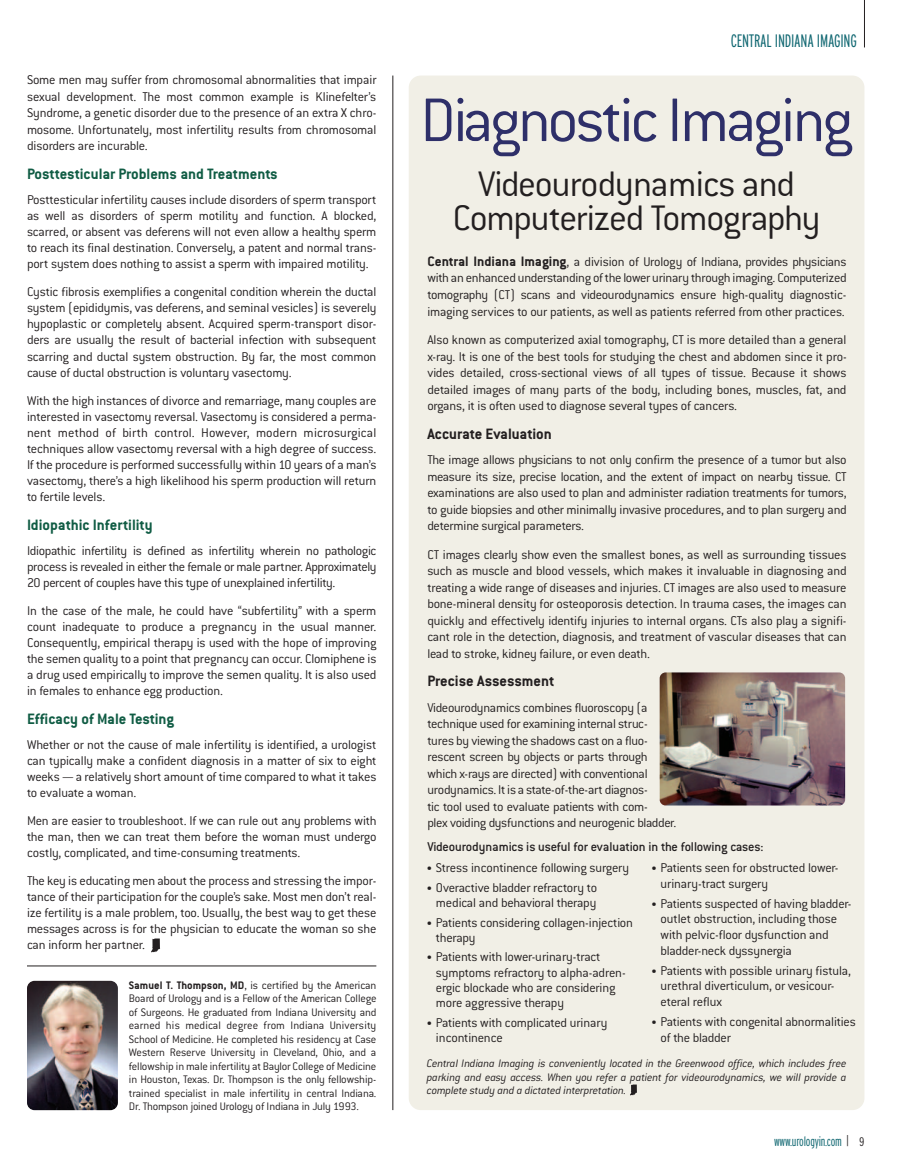
<style>
.page{position:relative;width:905px;height:1175px;background:#fff}
.page>*{position:absolute;margin:0;border:0;box-sizing:border-box;transform-origin:0 0}
.t1{font:300 67.5px "Conduit ITC";letter-spacing:-.045em;color:#2e2f69}
.t2{font:300 39px/34.5px "Conduit ITC";letter-spacing:-.03em;color:#231f20;text-align:center}
.t3{font:300 extra-condensed 18px "Interstate";letter-spacing:-.015em;color:#106771}
.t4{font:700 16.5px "Conduit ITC";color:#105c44}
.t5{font:700 16.5px "Conduit ITC";color:#231f20}
.t6{font:300 13.95px/16px "Conduit ITC";letter-spacing:-.015em;color:#231f20;text-align:justify}
.t7{font:500 13.95px "Conduit ITC";letter-spacing:-.01em;color:#231f20}
.t8{font:300 extra-condensed 13.5px "Interstate";letter-spacing:-.015em;color:#106771}
.t9{font:300 12px/13.5px "Conduit ITC";letter-spacing:-.015em;color:#231f20;text-align:justify}
.t10{font:italic 300 12px/13.5px "Conduit ITC";letter-spacing:-.015em;color:#231f20;text-align:justify}
.s1{font-weight:700}
.s2{font-weight:700;font-size:15px}
.s3{font-size:12px}
.s4{font-family:"Trade Gothic";font-stretch:normal;font-size:15px;color:#231f20}
.s5{font-family:"Trade Gothic Cond Eighteen";font-weight:400;font-stretch:normal;font-size:12px;color:#231f20}
</style>
<div class="page">
<hr style="left:864px;top:0;width:1px;height:47px;background:#231f20">
<img style="left:27px;top:980px;width:91px;height:130px;border-radius:8px">
<svg style="left:151px;top:938px;width:9px;height:14px"></svg>
<hr style="left:27px;top:965px;width:349px;height:1px;background:#231f20">
<div style="left:409px;top:76px;width:455px;height:1034px;background:#f1efe6;border-radius:12px"></div>
<hr style="left:392px;top:76px;width:1px;height:1034px;background:#231f20">
<svg style="left:630px;top:1084px;width:7px;height:11px"></svg>
<img style="left:659px;top:672px;width:186px;height:133px;border-radius:6px">
<p class="t6" style="left:27px;top:73px;width:351px;line-height:16.5px">Some men may suffer from chromosomal abnormalities that impair sexual development. The most common example is Klinefelter’s Syndrome, a genetic disorder due to the presence of an extra X chro&shy;mosome. Unfortunately, most infertility results from chromosomal disorders are incurable.</p>
<p class="t4" style="left:27px;top:169px;width:252px">Posttesticular Problems and Treatments</p>
<p class="t6" style="left:27px;top:193px;width:351px">Posttesticular infertility causes include disorders of sperm transport as well as disorders of sperm motility and function. A blocked, scarred, or absent vas deferens will not even allow a healthy sperm to reach its final destination. Conversely, a patent and normal trans&shy;port system does nothing to assist a sperm with impaired motility.</p>
<p class="t6" style="left:27px;top:285px;width:351px">Cystic fibrosis exemplifies a congenital condition wherein the ductal system (epididymis, vas deferens, and seminal vesicles) is severely hypoplastic or completely absent. Acquired sperm-transport disor&shy;ders are usually the result of bacterial infection with subsequent scarring and ductal system obstruction. By far, the most common cause of ductal obstruction is voluntary vasectomy.</p>
<p class="t6" style="left:27px;top:394px;width:351px">With the high instances of divorce and remarriage, many couples are interested in vasectomy reversal. Vasectomy is considered a perma&shy;nent method of birth control. However, modern microsurgical techniques allow vasectomy reversal with a high degree of success.<br>If the procedure is performed successfully within 10 years of a man’s vasectomy, there’s a high likelihood his sperm production will return to fertile levels.</p>
<p class="t4" style="left:27px;top:519px;width:127px">Idiopathic Infertility</p>
<p class="t6" style="left:27px;top:544px;width:351px">Idiopathic infertility is defined as infertility wherein no pathologic process is revealed in either the female or male partner. Approximately 20 percent of couples have this type of unexplained infertility.</p>
<p class="t6" style="left:27px;top:604px;width:351px">In the case of the male, he could have “subfertility” with a sperm count inadequate to produce a pregnancy in the usual manner.<br>Consequently, empirical therapy is used with the hope of improving the semen quality to a point that pregnancy can occur. Clomiphene is a drug used empirically to improve the semen quality. It is also used in females to enhance egg production.</p>
<p class="t4" style="left:27px;top:713px;width:149px">Efficacy of Male Testing</p>
<p class="t6" style="left:27px;top:737px;width:351px">Whether or not the cause of male infertility is identified, a urologist can typically make a confident diagnosis in a matter of six to eight weeks — a relatively short amount of time compared to what it takes to evaluate a woman.</p>
<p class="t6" style="left:27px;top:814px;width:351px">Men are easier to troubleshoot. If we can rule out any problems with the man, then we can treat them before the woman must undergo costly, complicated, and time-consuming treatments.</p>
<p class="t6" style="left:27px;top:874px;width:351px">The key is educating men about the process and stressing the impor&shy;tance of their participation for the couple’s sake. Most men don’t real&shy;ize fertility is a male problem, too. Usually, the best way to get these messages across is for the physician to educate the woman so she can inform her partner.</p>
<p class="t9" style="left:129px;top:979px;width:249px"><span class="s1">Samuel T. Thompson, MD</span>, is certified by the American Board of Urology and is a Fellow of the American College of Surgeons. He graduated from Indiana University and earned his medical degree from Indiana University School of Medicine. He completed his residency at Case Western Reserve University in Cleveland, Ohio, and a fellowship in male infertility at Baylor College of Medicine in Houston, Texas. Dr. Thompson is the only fellowship&shy;trained specialist in male infertility in central Indiana.<br>Dr. Thompson joined Urology of Indiana in July 1993.</p>
<p class="t3" style="left:730px;top:31px;width:128px">CENTRAL INDIANA IMAGING</p>
<h1 class="t1" style="left:420px;top:99px;width:434px">Diagnostic Imaging</h1>
<h2 class="t2" style="left:452px;top:170px;width:369px">Videourodynamics and<br>Computerized Tomography</h2>
<p class="t6" style="left:427px;top:255px;width:421px;line-height:16.5px"><span class="s2">Central Indiana Imaging</span>, a division of Urology of Indiana, provides physicians with an enhanced understanding of the lower urinary through imaging. Computerized tomography (CT) scans and videourodynamics ensure high-quality diagnostic&shy;imaging services to our patients, as well as patients referred from other practices.</p>
<p class="t6" style="left:427px;top:333px;width:421px;line-height:16.5px">Also known as computerized axial tomography, CT is more detailed than a general x-ray. It is one of the best tools for studying the chest and abdomen since it pro&shy;vides detailed, cross-sectional views of all types of tissue. Because it shows detailed images of many parts of the body, including bones, muscles, fat, and organs, it is often used to diagnose several types of cancers.</p>
<p class="t5" style="left:427px;top:428px;width:126px">Accurate Evaluation</p>
<p class="t6" style="left:427px;top:453px;width:421px;line-height:16.5px">The image allows physicians to not only confirm the presence of a tumor but also measure its size, precise location, and the extent of impact on nearby tissue. CT examinations are also used to plan and administer radiation treatments for tumors, to guide biopsies and other minimally invasive procedures, and to plan surgery and determine surgical parameters.</p>
<p class="t6" style="left:427px;top:547px;width:421px;line-height:16.5px">CT images clearly show even the smallest bones, as well as surrounding tissues such as muscle and blood vessels, which makes it invaluable in diagnosing and treating a wide range of diseases and injuries. CT images are also used to measure bone-mineral density for osteoporosis detection. In trauma cases, the images can quickly and effectively identify injuries to internal organs. CTs also play a signifi&shy;cant role in the detection, diagnosis, and treatment of vascular diseases that can lead to stroke, kidney failure, or even death.</p>
<p class="t5" style="left:427px;top:676px;width:128px">Precise Assessment</p>
<p class="t6" style="left:427px;top:700px;width:250px;line-height:16.5px;text-align:left">Videourodynamics combines fluoroscopy (a technique used for examining internal struc&shy;tures by viewing the shadows cast on a fluo&shy;rescent screen by objects or parts through which x-rays are directed) with conventional urodynamics. It is a state-of-the-art diagnos-<br>tic tool used to evaluate patients with com-<br>plex voiding dysfunctions and neurogenic bladder.</p>
<p class="t7" style="left:427px;top:842px;width:337px">Videourodynamics is useful for evaluation in the following cases:</p>
<p class="t6" style="left:427px;top:861px;width:204px"><span class="s3">•</span> Stress incontinence following surgery</p>
<p class="t6" style="left:427px;top:881px;width:172px;line-height:15.1px;text-align:right"><span class="s3">•</span> Overactive bladder refractory to medical and behavioral therapy</p>
<p class="t6" style="left:436px;top:916px;width:198px;line-height:15.1px;text-indent:-9px"><span class="s3">•</span> Patients considering collagen-injection therapy</p>
<p class="t6" style="left:436px;top:951px;width:191px;line-height:15.1px;text-align:left;text-indent:-9px"><span class="s3">•</span> Patients with lower-urinary-tract symptoms refractory to alpha-adren&shy;ergic blockade who are considering more aggressive therapy</p>
<p class="t6" style="left:436px;top:1016px;width:173px;line-height:15.1px;text-indent:-9px"><span class="s3">•</span> Patients with complicated urinary incontinence</p>
<p class="t6" style="left:660px;top:861px;width:179px;line-height:15.6px;text-indent:-9px"><span class="s3">•</span> Patients seen for obstructed lower&shy;urinary-tract surgery</p>
<p class="t6" style="left:660px;top:897px;width:192px;line-height:15.6px;text-align:left;text-indent:-9px"><span class="s3">•</span> Patients suspected of having bladder&shy;outlet obstruction, including those with pelvic-floor dysfunction and bladder-neck dyssynergia</p>
<p class="t6" style="left:660px;top:964px;width:192px;line-height:15.6px;text-align:left;text-indent:-9px"><span class="s3">•</span> Patients with possible urinary fistula, urethral diverticulum, or vesicour&shy;eteral reflux</p>
<p class="t6" style="left:660px;top:1015px;width:197px;line-height:15.6px;text-indent:-9px"><span class="s3">•</span> Patients with congenital abnormalities of the bladder</p>
<p class="t10" style="left:427px;top:1058px;width:421px">Central Indiana Imaging is conveniently located in the Greenwood office, which includes free parking and easy access. When you refer a patient for videourodynamics, we will provide a complete study and a dictated interpretation.</p>
<p class="t8" style="left:774px;top:1132px;width:92px">www.urologyin.com <span class="s4">|</span> <span class="s5">9</span></p>
</div>
